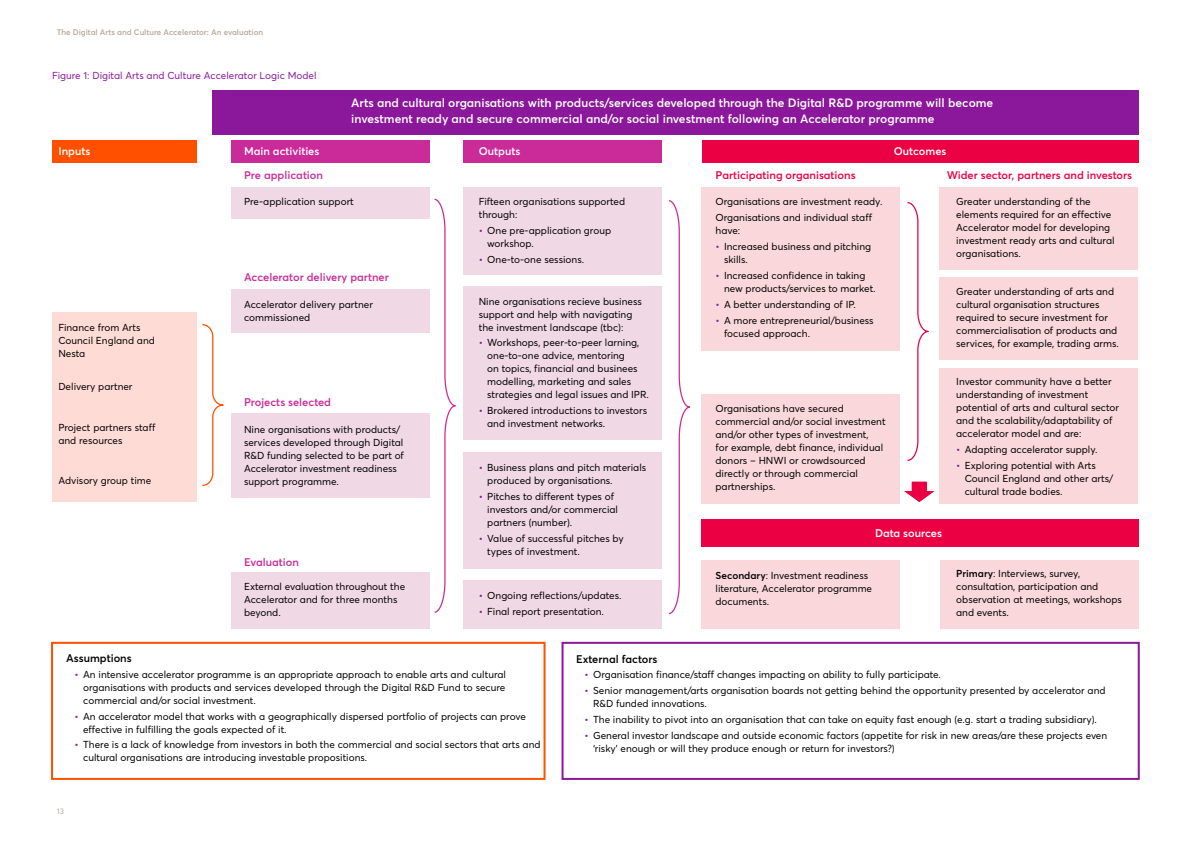
<style>
.page{position:relative;width:1191px;height:842px;background:#fff}
.page>*{position:absolute;margin:0;border:0;box-sizing:border-box;transform-origin:0 0}
.t1{font:600 12px/16px "Averta";color:#fff}
.t2{font:600 11px "Averta";color:#cb2b99}
.t3{font:600 11px "Averta";color:#ec0044}
.t4{font:600 11px "Averta";color:#fff}
.t5{font:600 11px "Averta";color:#000}
.t6{font:10px/13px "Averta";color:#000}
.t7{font:10px "Averta";color:#8b189b}
.t8{font:600 8px "Averta";color:#b8a999}
.t9{font:8px "Averta";color:#b8a999}
.s1{font-weight:600;color:#8b189b}
.s2{font-weight:600}
</style>
<div class="page">
<div style="left:212px;top:90px;width:926px;height:44px;background:#8b189b"></div>
<div style="left:231px;top:140px;width:198px;height:23px;background:#cb2b99"></div>
<div style="left:464px;top:140px;width:198px;height:23px;background:#cb2b99"></div>
<div style="left:231px;top:187px;width:198px;height:31px;background:#f0d8e5"></div>
<div style="left:463px;top:187px;width:199px;height:88px;background:#f0d8e5"></div>
<div style="left:701px;top:187px;width:199px;height:164px;background:#f9d7da"></div>
<div style="left:939px;top:187px;width:198px;height:82px;background:#f9d7da"></div>
<div style="left:939px;top:277px;width:198px;height:83px;background:#f9d7da"></div>
<div style="left:939px;top:369px;width:198px;height:135px;background:#f9d7da"></div>
<div style="left:701px;top:394px;width:199px;height:109px;background:#f9d7da"></div>
<div style="left:701px;top:560px;width:199px;height:69px;background:#f9d7da"></div>
<div style="left:940px;top:560px;width:198px;height:69px;background:#f9d7da"></div>
<div style="left:463px;top:452px;width:199px;height:116px;background:#f0d8e5"></div>
<div style="left:463px;top:580px;width:199px;height:49px;background:#f0d8e5"></div>
<div style="left:463px;top:287px;width:199px;height:153px;background:#f0d8e5"></div>
<div style="left:231px;top:289px;width:198px;height:44px;background:#f0d8e5"></div>
<div style="left:231px;top:572px;width:198px;height:57px;background:#f0d8e5"></div>
<div style="left:231px;top:413px;width:198px;height:85px;background:#f0d8e5"></div>
<div style="left:52px;top:140px;width:145px;height:23px;background:#ff5000"></div>
<div style="left:52px;top:313px;width:145px;height:189px;background:#ffdbd6"></div>
<div style="left:51px;top:642px;width:494px;height:138px;border:2px solid #ff5000"></div>
<div style="left:561px;top:642px;width:578px;height:138px;border:2px solid #8b189b"></div>
<div style="left:702px;top:140px;width:436px;height:23px;background:#ec0044"></div>
<div style="left:701px;top:519px;width:437px;height:27px;background:#ec0044"></div>
<svg style="left:907px;top:202px;width:22px;height:259px"></svg>
<svg style="left:668px;top:200px;width:23px;height:415px"></svg>
<svg style="left:434px;top:198px;width:22px;height:415px"></svg>
<svg style="left:202px;top:324px;width:22px;height:162px"></svg>
<svg style="left:904px;top:482px;width:30px;height:20px"></svg>
<p class="t8" style="left:57px;top:27px;width:208px">The Digital Arts and Culture Accelerator: An evaluation</p>
<p class="t7" style="left:52px;top:69px;width:266px">Figure 1: Digital Arts and Culture Accelerator Logic Model</p>
<p class="t1" style="left:351px;top:95px;width:643px">Arts and cultural organisations with products/services developed through the Digital R&amp;D programme will become investment ready and secure commercial and/or social investment following an Accelerator programme</p>
<p class="t4" style="left:58px;top:144px;width:34px">Inputs</p>
<p class="t6" style="left:58px;top:321px;width:98px">Finance from Arts<br>Council England and<br>Nesta</p>
<p class="t6" style="left:58px;top:380px;width:76px">Delivery partner</p>
<p class="t6" style="left:58px;top:420px;width:99px">Project partners staff and resources</p>
<p class="t6" style="left:58px;top:474px;width:94px">Advisory group time</p>
<p class="t4" style="left:479px;top:144px;width:43px">Outputs</p>
<p class="t4" style="left:893px;top:144px;width:54px">Outcomes</p>
<p class="t4" style="left:244px;top:144px;width:77px">Main activities</p>
<p class="t2" style="left:244px;top:168px;width:81px">Pre application</p>
<p class="t3" style="left:715px;top:168px;width:142px">Participating organisations</p>
<p class="t3" style="left:946px;top:168px;width:187px">Wider sector, partners and investors</p>
<p class="t6" style="left:244px;top:195px;width:111px">Pre-application support</p>
<p class="t6" style="left:479px;top:195px;width:148px">Fifteen organisations supported through:</p>
<p class="t6" style="left:487px;top:224px;width:125px;text-indent:-8px"><span class="s1">•</span> One pre-application group workshop.</p>
<p class="t6" style="left:479px;top:253px;width:107px"><span class="s1">•</span> One-to-one sessions.</p>
<p class="t6" style="left:956px;top:195px;width:160px">Greater understanding of the elements required for an effective<br>Accelerator model for developing investment ready arts and cultural organisations.</p>
<p class="t6" style="left:956px;top:285px;width:164px">Greater understanding of arts and cultural organisation structures required to secure investment for commercialisation of products and services, for example, trading arms.</p>
<p class="t6" style="left:956px;top:375px;width:164px">Investor community have a better understanding of investment potential of arts and cultural sector and the scalability/adaptability of accelerator model and are:</p>
<p class="t6" style="left:956px;top:443px;width:143px"><span class="s1">•</span> Adapting accelerator supply.</p>
<p class="t6" style="left:964px;top:459px;width:150px;text-indent:-8px"><span class="s1">•</span> Exploring potential with Arts<br>Council England and other arts/ cultural trade bodies.</p>
<p class="t6" style="left:715px;top:194px;width:168px;line-height:15.8px">Organisations are investment ready.<br>Organisations and individual staff</p>
<p class="t6" style="left:715px;top:224px;width:26px">have:</p>
<p class="t6" style="left:724px;top:240px;width:149px;text-indent:-8px"><span class="s1">•</span> Increased business and pitching skills.</p>
<p class="t6" style="left:724px;top:269px;width:153px;text-indent:-8px"><span class="s1">•</span> Increased confidence in taking new products/services to market.</p>
<p class="t6" style="left:715px;top:298px;width:142px"><span class="s1">•</span> A better understanding of IP.</p>
<p class="t6" style="left:724px;top:313px;width:151px;text-indent:-8px"><span class="s1">•</span> A more entrepreneurial/business focused approach.</p>
<p class="t2" style="left:244px;top:270px;width:146px">Accelerator delivery partner</p>
<p class="t6" style="left:244px;top:298px;width:130px">Accelerator delivery partner commissioned</p>
<p class="t6" style="left:479px;top:294px;width:165px">Nine organisations recieve business support and help with navigating the investment landscape (tbc):</p>
<p class="t6" style="left:487px;top:336px;width:163px;text-indent:-9px"><span class="s1">•</span> Workshops, peer-to-peer larning, one-to-one advice, mentoring<br>on topics, financial and businees modelling, marketing and sales strategies and legal issues and IPR.</p>
<p class="t6" style="left:487px;top:404px;width:161px;text-indent:-9px"><span class="s1">•</span> Brokered introductions to investors and investment networks.</p>
<p class="t2" style="left:244px;top:395px;width:89px">Projects selected</p>
<p class="t6" style="left:715px;top:402px;width:172px">Organisations have secured commercial and/or social investment and/or other types of investment,<br>for example, debt finance, individual donors – HNWI or crowdsourced directly or through commercial partnerships.</p>
<p class="t6" style="left:244px;top:423px;width:161px">Nine organisations with products/ services developed through Digital<br>R&amp;D funding selected to be part of<br>Accelerator investment readiness support programme.</p>
<p class="t6" style="left:487px;top:461px;width:160px;text-indent:-8px"><span class="s1">•</span> Business plans and pitch materials produced by organisations.</p>
<p class="t6" style="left:487px;top:490px;width:132px;text-indent:-8px"><span class="s1">•</span> Pitches to different types of investors and/or commercial partners (number).</p>
<p class="t6" style="left:487px;top:531px;width:138px;text-indent:-8px"><span class="s1">•</span> Value of successful pitches by types of investment.</p>
<p class="t6" style="left:479px;top:589px;width:144px"><span class="s1">•</span> Ongoing reflections/updates.</p>
<p class="t6" style="left:479px;top:605px;width:127px"><span class="s1">•</span> Final report presentation.</p>
<p class="t4" style="left:875px;top:526px;width:69px">Data sources</p>
<p class="t2" style="left:244px;top:555px;width:56px">Evaluation</p>
<p class="t6" style="left:244px;top:580px;width:163px">External evaluation throughout the<br>Accelerator and for three months beyond.</p>
<p class="t6" style="left:956px;top:567px;width:167px"><span class="s2">Primary</span>: Interviews, survey, consultation, participation and observation at meetings, workshops and events.</p>
<p class="t6" style="left:715px;top:569px;width:158px"><span class="s2">Secondary</span>: Investment readiness literature, Accelerator programme documents.</p>
<p class="t5" style="left:66px;top:651px;width:67px">Assumptions</p>
<p class="t6" style="left:83px;top:668px;width:424px;text-align:justify;text-indent:-8px"><span class="s1">•</span> An intensive accelerator programme is an appropriate approach to enable arts and cultural organisations with products and services developed through the Digital R&amp;D Fund to secure commercial and/or social investment.</p>
<p class="t6" style="left:83px;top:709px;width:444px;text-indent:-8px"><span class="s1">•</span> An accelerator model that works with a geographically dispersed portfolio of projects can prove effective in fulfilling the goals expected of it.</p>
<p class="t6" style="left:83px;top:738px;width:459px;text-indent:-8px"><span class="s1">•</span> There is a lack of knowledge from investors in both the commercial and social sectors that arts and cultural organisations are introducing investable propositions.</p>
<p class="t9" style="left:57px;top:806px;width:9px">13</p>
<p class="t5" style="left:576px;top:652px;width:83px">External factors</p>
<p class="t6" style="left:584px;top:668px;width:358px"><span class="s1">•</span> Organisation finance/staff changes impacting on ability to fully participate.</p>
<p class="t6" style="left:593px;top:684px;width:514px;text-indent:-8px"><span class="s1">•</span> Senior management/arts organisation boards not getting behind the opportunity presented by accelerator and<br>R&amp;D funded innovations.</p>
<p class="t6" style="left:584px;top:713px;width:514px"><span class="s1">•</span> The inability to pivot into an organisation that can take on equity fast enough (e.g. start a trading subsidiary).</p>
<p class="t6" style="left:593px;top:729px;width:516px;text-indent:-8px"><span class="s1">•</span> General investor landscape and outside economic factors (appetite for risk in new areas/are these projects even ‘risky’ enough or will they produce enough or return for investors?)</p>
</div>
